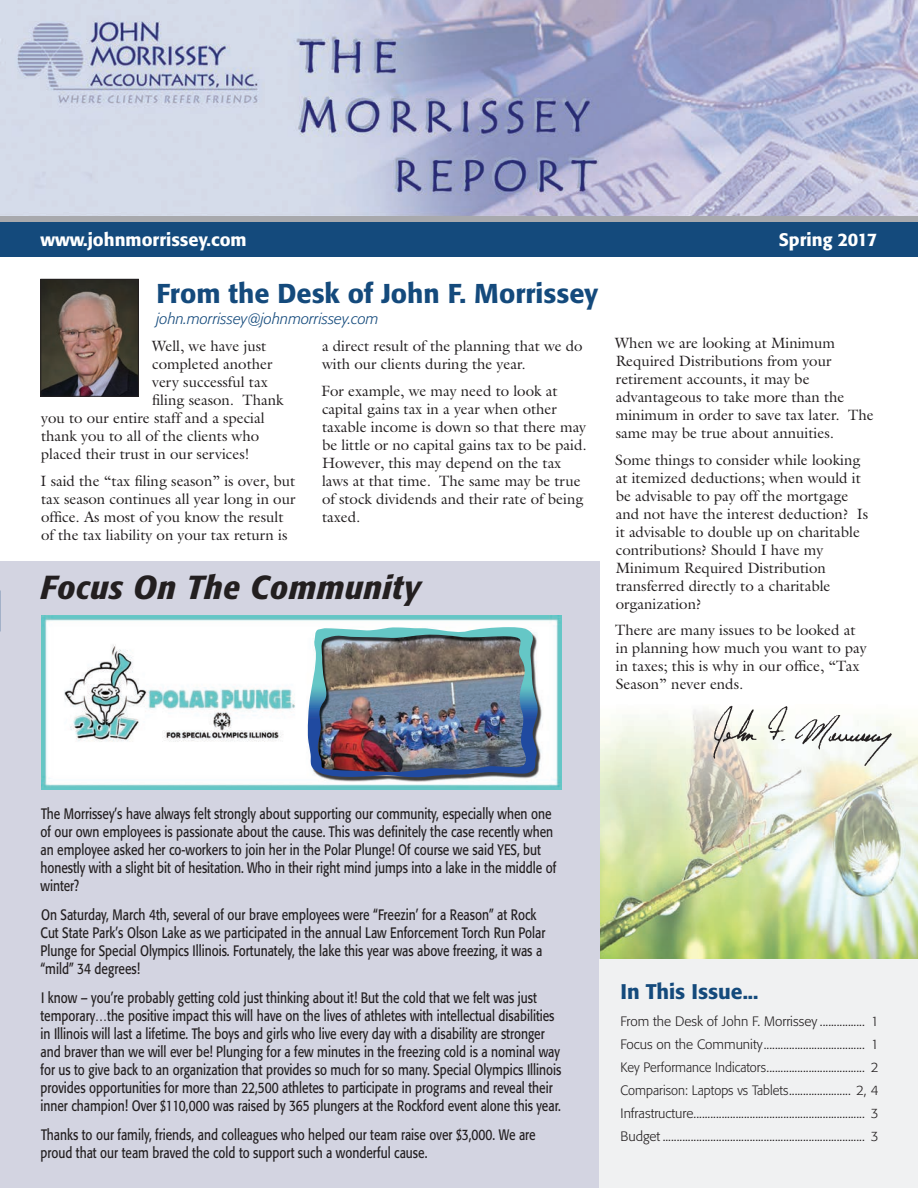
<style>
.page{position:relative;width:918px;height:1188px;background:#fff}
.page>*{position:absolute;margin:0;border:0;box-sizing:border-box;transform-origin:0 0}
.t1{font:italic 500 condensed 33px "Formata";letter-spacing:.02em;color:#231f20;scale:1.1 1}
.t2{font:500 27px "Formata";color:#144a7c}
.t3{font:500 21px "Formata";color:#144a7c}
.t4{font:500 18px "Formata";color:#fff}
.t5{font:15px/18px "Formata";color:#231f20;scale:.8 1}
.t6{font:15px/18px "Galliard";color:#231f20}
.t7{font:italic 300 15px "Formata";color:#144a7c}
.t8{font:300 13.5px/23px "Formata";color:#231f20;text-align:justify}
</style>
<div class="page">
<img style="left:599px;top:704px;width:319px;height:255px">
<div style="left:0;top:562px;width:599px;height:626px;background:#d3d4e1"></div>
<div style="left:0;top:0;width:918px;height:256px;background:#144a7c"></div>
<img style="left:0;top:0;width:918px;height:216px">
<img style="left:43px;top:281px;width:94px;height:114px">
<div style="left:41px;top:279px;width:98px;height:118px;border:1px solid #231f20"></div>
<div style="left:0;top:216px;width:918px;height:6px;background:#a8a9ad"></div>
<div style="left:599px;top:959px;width:319px;height:229px;background:#f0f1f2"></div>
<img style="left:707px;top:704px;width:192px;height:68px">
<img style="left:42px;top:615px;width:519px;height:175px">
<img style="left:308px;top:627px;width:232px;height:152px">
<p class="t4" style="left:40px;top:229px;width:208px">www.johnmorrissey.com</p>
<p class="t4" style="left:779px;top:229px;width:100px">Spring 2017</p>
<h2 class="t2" style="left:156px;top:276px;width:443px">From the Desk of John F. Morrissey</h2>
<p class="t7" style="left:156px;top:309px;width:224px">john.morrissey@johnmorrissey.com</p>
<p class="t6" style="left:322px;top:337px;width:262px">a direct result of the planning that we do with our clients during the year.</p>
<p class="t6" style="left:321px;top:381px;width:267px">For example, we may need to look at capital gains tax in a year when other taxable income is down so that there may be little or no capital gains tax to be paid.<br>However, this may depend on the tax laws at that time. The same may be true of stock dividends and their rate of being taxed.</p>
<p class="t6" style="left:615px;top:334px;width:260px">When we are looking at Minimum Required Distributions from your retirement accounts, it may be advantageous to take more than the minimum in order to save tax later. The same may be true about annuities.</p>
<p class="t6" style="left:615px;top:450px;width:255px">Some things to consider while looking at itemized deductions; when would it be advisable to pay off the mortgage and not have the interest deduction? Is it advisable to double up on charitable contributions? Should I have my Minimum Required Distribution transferred directly to a charitable organization?</p>
<p class="t6" style="left:615px;top:621px;width:253px">There are many issues to be looked at in planning how much you want to pay in taxes; this is why in our office, “Tax<br>Season” never ends.</p>
<p class="t6" style="left:152px;top:337px;width:116px">Well, we have just</p>
<p class="t6" style="left:152px;top:355px;width:122px">completed another</p>
<p class="t6" style="left:152px;top:373px;width:117px">very successful tax</p>
<p class="t6" style="left:152px;top:391px;width:133px">filing season. Thank</p>
<p class="t6" style="left:41px;top:409px;width:225px">you to our entire staff and a special</p>
<p class="t6" style="left:41px;top:427px;width:220px">thank you to all of the clients who</p>
<p class="t6" style="left:41px;top:445px;width:210px">placed their trust in our services!</p>
<p class="t6" style="left:41px;top:471px;width:256px">I said the “tax filing season” is over, but tax season continues all year long in our office. As most of you know the result of the tax liability on your tax return is</p>
<h1 class="t1" style="left:40px;top:567px;width:347px">Focus On The Community</h1>
<p class="t5" style="left:40px;top:805px;width:646px">The Morrissey’s have always felt strongly about supporting our community, especially when one of our own employees is passionate about the cause. This was definitely the case recently when an employee asked her co-workers to join her in the Polar Plunge! Of course we said YES, but honestly with a slight bit of hesitation. Who in their right mind jumps into a lake in the middle of winter?</p>
<p class="t5" style="left:40px;top:906px;width:633px">On Saturday, March 4th, several of our brave employees were “Freezin’ for a Reason” at Rock Cut State Park’s Olson Lake as we participated in the annual Law Enforcement Torch Run Polar Plunge for Special Olympics Illinois. Fortunately, the lake this year was above freezing, it was a “mild” 34 degrees!</p>
<p class="t5" style="left:40px;top:989px;width:653px">I know – you’re probably getting cold just thinking about it! But the cold that we felt was just temporary…the positive impact this will have on the lives of athletes with intellectual disabilities in Illinois will last a lifetime. The boys and girls who live every day with a disability are stronger and braver than we will ever be! Plunging for a few minutes in the freezing cold is a nominal way for us to give back to an organization that provides so much for so many. Special Olympics Illinois provides opportunities for more than 22,500 athletes to participate in programs and reveal their inner champion! Over $110,000 was raised by 365 plungers at the Rockford event alone this year.</p>
<p class="t5" style="left:40px;top:1125px;width:621px">Thanks to our family, friends, and colleagues who helped our team raise over $3,000. We are proud that our team braved the cold to support such a wonderful cause.</p>
<h3 class="t3" style="left:621px;top:979px;width:139px">In This Issue...</h3>
<p class="t8" style="left:621px;top:1010px;width:260px">From the Desk of John F. Morrissey ................ 1<br>Focus on the Community .................................... 1<br>Key Performance Indicators ................................... 2<br>Comparison: Laptops vs Tablets ...................... 2, 4<br>Infrastructure ............................................................. 3<br>Budget ........................................................................ 3</p>
</div>
